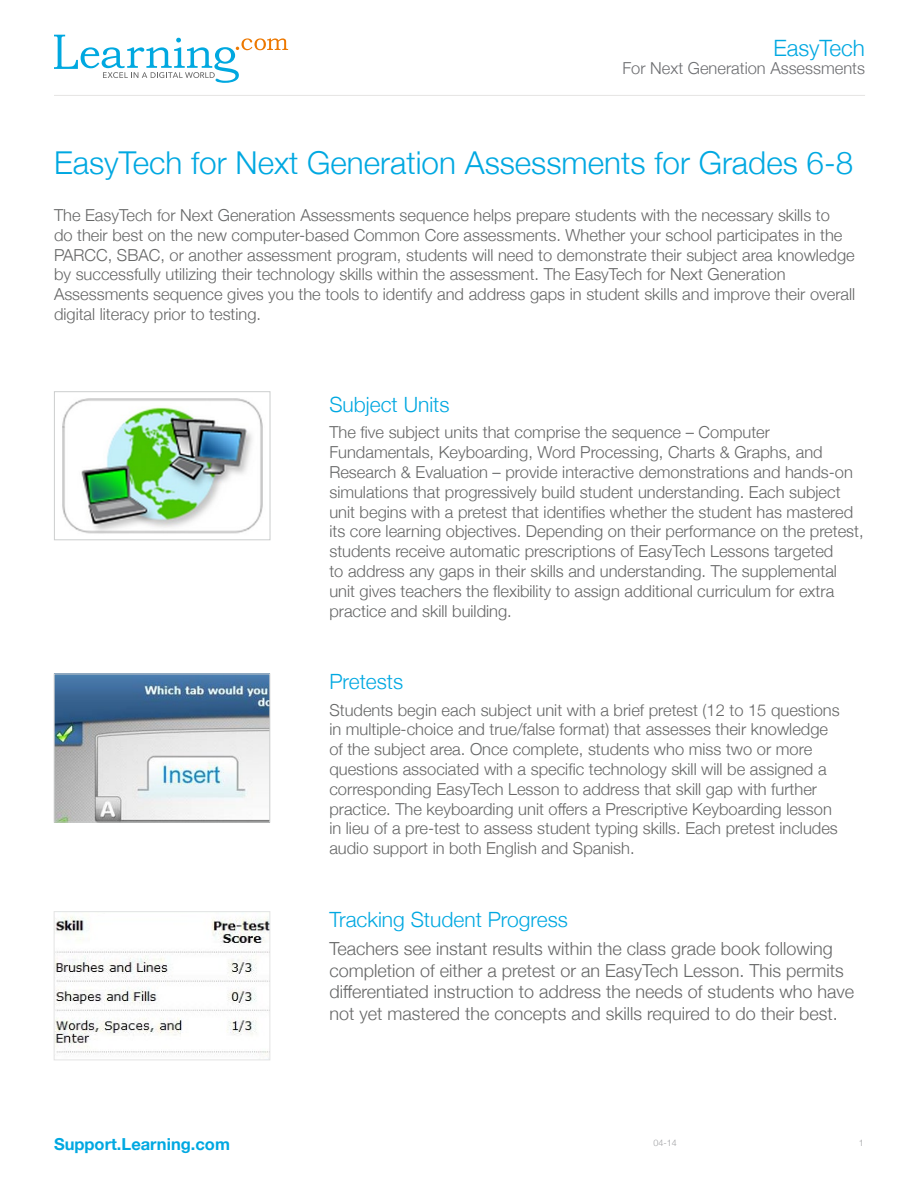
<style>
.page{position:relative;width:918px;height:1188px;background:#fff}
.page>*{position:absolute;margin:0;border:0;box-sizing:border-box;transform-origin:0 0}
.t1{font:300 31.5px "Helvetica Neue";color:#00a8e1}
.t2{font:300 22.5px "Helvetica Neue";color:#00a8e1}
.t3{font:300 21px "Helvetica Neue";color:#00a8e1}
.t4{font:300 18px/21.6px "Helvetica Neue";color:#666767}
.t5{font:300 16.5px/19.8px "Helvetica Neue";color:#666767}
.t6{font:300 16.5px "Helvetica Neue";color:#6d6e71}
.t7{font:700 16.5px "Helvetica Neue";color:#00a8e1}
.t8{font:300 9px "Helvetica Neue";color:#a0a1a4}
</style>
<div class="page">
<hr style="left:54px;top:95px;width:811px;height:1px;background:#e5e4e3">
<svg style="left:54px;top:35px;width:234px;height:48px"></svg>
<img style="left:62px;top:398px;width:201px;height:136px">
<div style="left:54px;top:392px;width:216px;height:148px;border:1px solid #cccece"></div>
<img style="left:56px;top:676px;width:212px;height:144px">
<div style="left:54px;top:674px;width:216px;height:148px;border:1px solid #cccece"></div>
<img style="left:56px;top:916px;width:212px;height:140px">
<div style="left:54px;top:912px;width:216px;height:148px;border:1px solid #e4e4e4"></div>
<h2 class="t2" style="left:773px;top:30px;width:93px">EasyTech</h2>
<p class="t6" style="left:622px;top:55px;width:244px">For Next Generation Assessments</p>
<h1 class="t1" style="left:54px;top:138px;width:801px">EasyTech for Next Generation Assessments for Grades 6-8</h1>
<p class="t5" style="left:54px;top:204px;width:803px">The EasyTech for Next Generation Assessments sequence helps prepare students with the necessary skills to<br>do their best on the new computer-based Common Core assessments. Whether your school participates in the PARCC, SBAC, or another assessment program, students will need to demonstrate their subject area knowledge by successfully utilizing their technology skills within the assessment. The EasyTech for Next Generation Assessments sequence gives you the tools to identify and address gaps in student skills and improve their overall digital literacy prior to testing.</p>
<p class="t3" style="left:329px;top:387px;width:122px">Subject Units</p>
<p class="t5" style="left:329px;top:422px;width:536px">The five subject units that comprise the sequence – Computer Fundamentals, Keyboarding, Word Processing, Charts &amp; Graphs, and Research &amp; Evaluation – provide interactive demonstrations and hands-on simulations that progressively build student understanding. Each subject unit begins with a pretest that identifies whether the student has mastered its core learning objectives. Depending on their performance on the pretest, students receive automatic prescriptions of EasyTech Lessons targeted<br>to address any gaps in their skills and understanding. The supplemental unit gives teachers the flexibility to assign additional curriculum for extra practice and skill building.</p>
<p class="t3" style="left:329px;top:665px;width:75px">Pretests</p>
<p class="t5" style="left:329px;top:699px;width:512px">Students begin each subject unit with a brief pretest (12 to 15 questions in multiple-choice and true/false format) that assesses their knowledge of the subject area. Once complete, students who miss two or more questions associated with a specific technology skill will be assigned a corresponding EasyTech Lesson to address that skill gap with further practice. The keyboarding unit offers a Prescriptive Keyboarding lesson in lieu of a pre-test to assess student typing skills. Each pretest includes audio support in both English and Spanish.</p>
<p class="t3" style="left:329px;top:902px;width:240px">Tracking Student Progress</p>
<p class="t4" style="left:329px;top:937px;width:526px">Teachers see instant results within the class grade book following completion of either a pretest or an EasyTech Lesson. This permits differentiated instruction to address the needs of students who have not yet mastered the concepts and skills required to do their best.</p>
<p class="t7" style="left:54px;top:1131px;width:177px">Support.Learning.com</p>
<p class="t8" style="left:859px;top:1135px;width:7px">1</p>
<p class="t8" style="left:653px;top:1135px;width:25px">04-14</p>
</div>
